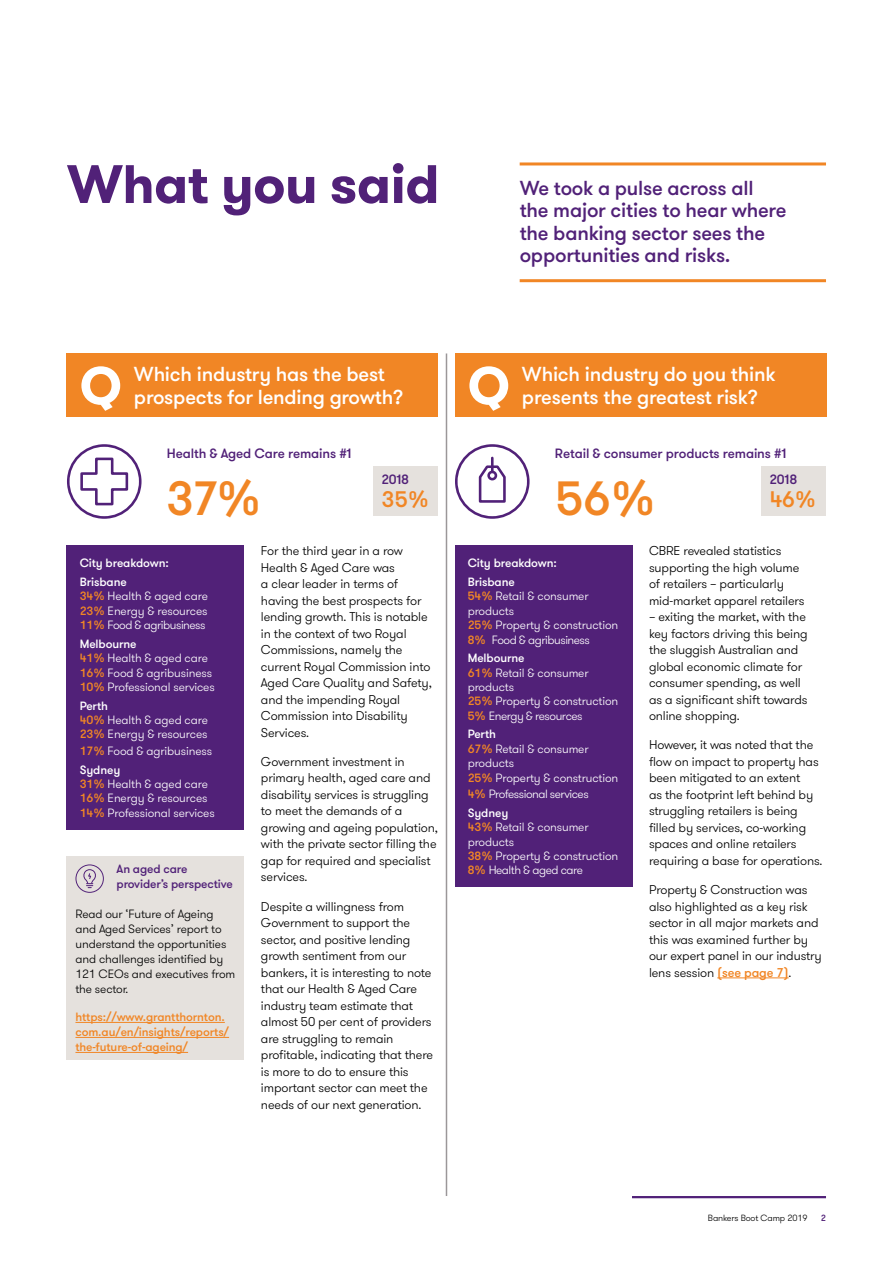
<style>
.page{position:relative;width:893px;height:1263px;background:#fff}
.page>*{position:absolute;margin:0;border:0;box-sizing:border-box;transform-origin:0 0}
.t1{font:700 54px "GT Walsheim Pro";letter-spacing:-.01em;color:#512178}
.t2{font:700 52.35px "GT Walsheim Pro";color:#fff}
.t3{font:500 48px "GT Walsheim Pro";color:#f18625}
.t4{font:500 22.5px "GT Walsheim Pro";color:#f18625}
.t5{font:500 20.25px/22.5px "GT Walsheim Pro";letter-spacing:-.01em;color:#fff}
.t6{font:500 20.25px/22.5px "GT Walsheim Pro";letter-spacing:-.01em;color:#512178}
.t7{font:500 13.5px "GT Walsheim Pro";letter-spacing:-.01em;color:#512178}
.t8{font:300 12.75px/16.5px "GT Walsheim Pro";letter-spacing:-.01em;color:#000}
.t9{font:300 12px/14.4px "GT Walsheim Pro";letter-spacing:-.01em;color:#fff}
.t10{font:300 12px/15px "GT Walsheim Pro";letter-spacing:-.01em;color:#000}
.t11{font:500 12px/15px "GT Walsheim Pro";letter-spacing:-.01em;color:#f18625}
.t12{font:500 12px/18.6px "GT Walsheim Pro";letter-spacing:-.01em;color:#fff}
.t13{font:500 12px/15px "GT Walsheim Pro";letter-spacing:-.01em;color:#512178}
.t14{font:300 12px/18.6px "GT Walsheim Pro";letter-spacing:-.04em;color:#fff}
.t15{font:300 9px "GT Walsheim Pro";letter-spacing:-.01em;color:#000}
.t16{font:500 9px "GT Walsheim Pro";color:#512178}
.s1{font-weight:500;color:#f18625}
.s2{font-weight:500}
</style>
<div class="page">
<hr style="left:632px;top:1196px;width:194px;height:2px;background:#512178">
<svg style="left:67px;top:444px;width:75px;height:75px"></svg>
<hr style="left:520px;top:162px;width:306px;height:3px;background:#f18625">
<hr style="left:520px;top:279px;width:306px;height:3px;background:#f18625">
<div style="left:67px;top:353px;width:371px;height:64px;background:#f18625"></div>
<div style="left:67px;top:545px;width:177px;height:284px;background:#512178"></div>
<div style="left:455px;top:353px;width:371px;height:64px;background:#f18625"></div>
<svg style="left:455px;top:444px;width:75px;height:75px"></svg>
<hr style="left:491px;top:458px;width:3px;height:14px;background:#512178">
<hr style="left:446px;top:353px;width:1px;height:843px;background:#9b9799">
<div style="left:67px;top:856px;width:177px;height:204px;background:#e5e1dd"></div>
<hr style="left:75px;top:1022px;width:150px;height:1px;background:#f18625">
<hr style="left:75px;top:1037px;width:154px;height:1px;background:#f18625">
<hr style="left:75px;top:1052px;width:113px;height:1px;background:#f18625">
<svg style="left:75px;top:864px;width:29px;height:29px"></svg>
<hr style="left:717px;top:977px;width:72px;height:1px;background:#f18625">
<div style="left:455px;top:545px;width:177px;height:342px;background:#512178"></div>
<div style="left:761px;top:466px;width:65px;height:49px;background:#e5e1dd"></div>
<div style="left:373px;top:466px;width:65px;height:49px;background:#e5e1dd"></div>
<h1 class="t1" style="left:67px;top:149px;width:374px">What you said</h1>
<h3 class="t6" style="left:520px;top:177px;width:268px">We took a pulse across all the major cities to hear where the banking sector sees the opportunities and risks.</h3>
<h2 class="t2" style="left:80px;top:351px;width:44px">Q</h2>
<h3 class="t5" style="left:134px;top:364px;width:271px">Which industry has the best prospects for lending growth?</h3>
<p class="t7" style="left:167px;top:445px;width:186px">Health &amp; Aged Care remains #1</p>
<h3 class="t3" style="left:167px;top:468px;width:96px">37%</h3>
<p class="t7" style="left:382px;top:471px;width:29px">2018</p>
<h3 class="t4" style="left:382px;top:485px;width:49px">35%</h3>
<p class="t12" style="left:80px;top:554px;width:91px">City breakdown:<br>Brisbane</p>
<p class="t9" style="left:80px;top:589px;width:130px;text-align:justify"><span class="s1">34%</span> Health &amp; aged care <span class="s1">23%</span> Energy &amp; resources <span class="s1">11%</span> Food &amp; agribusiness</p>
<p class="t9" style="left:80px;top:637px;width:137px"><span class="s2">Melbourne<br></span><span class="s1">41%</span> Health &amp; aged care<br><span class="s1">16%</span> Food &amp; agribusiness<br><span class="s1">10%</span> Professional services</p>
<p class="t9" style="left:80px;top:698px;width:130px"><span class="s2">Perth<br></span><span class="s1">40%</span> Health &amp; aged care<br><span class="s1">23%</span> Energy &amp; resources</p>
<p class="t9" style="left:80px;top:742px;width:134px;line-height:18.6px"><span class="s1">17%</span> Food &amp; agribusiness<br><span class="s2">Sydney</span></p>
<p class="t9" style="left:80px;top:777px;width:137px"><span class="s1">31%</span> Health &amp; aged care<br><span class="s1">16%</span> Energy &amp; resources<br><span class="s1">14%</span> Professional services</p>
<p class="t13" style="left:117px;top:862px;width:118px">An aged care provider’s perspective</p>
<p class="t10" style="left:75px;top:907px;width:161px">Read our ‘Future of Ageing and Aged Services’ report to understand the opportunities and challenges identified by<br>121 CEOs and executives from the sector.</p>
<p class="t11" style="left:75px;top:1010px;width:155px">https://www.grantthornton. com.au/en/insights/reports/ the-future-of-ageing/</p>
<p class="t8" style="left:261px;top:543px;width:172px">For the third year in a row<br>Health &amp; Aged Care was<br>a clear leader in terms of having the best prospects for lending growth. This is notable in the context of two Royal<br>Commissions, namely the current Royal Commission into<br>Aged Care Quality and Safety, and the impending Royal<br>Commission into Disability<br>Services.</p>
<p class="t8" style="left:261px;top:753px;width:178px">Government investment in primary health, aged care and disability services is struggling to meet the demands of a growing and ageing population, with the private sector filling the gap for required and specialist services.</p>
<p class="t8" style="left:261px;top:898px;width:174px">Despite a willingness from<br>Government to support the sector, and positive lending growth sentiment from our bankers, it is interesting to note that our Health &amp; Aged Care industry team estimate that almost 50 per cent of providers are struggling to remain profitable, indicating that there is more to do to ensure this important sector can meet the needs of our next generation.</p>
<h2 class="t2" style="left:468px;top:351px;width:44px">Q</h2>
<h3 class="t5" style="left:522px;top:364px;width:255px">Which industry do you think presents the greatest risk?</h3>
<p class="t7" style="left:555px;top:445px;width:233px">Retail &amp; consumer products remains #1</p>
<h3 class="t3" style="left:555px;top:468px;width:103px">56%</h3>
<p class="t8" style="left:649px;top:543px;width:157px">CBRE revealed statistics supporting the high volume of retailers – particularly mid-market apparel retailers</p>
<p class="t8" style="left:649px;top:609px;width:160px">– exiting the market, with the key factors driving this being the sluggish Australian and global economic climate for consumer spending, as well as a significant shift towards online shopping.</p>
<p class="t8" style="left:649px;top:737px;width:175px">However, it was noted that the flow on impact to property has been mitigated to an extent<br>as the footprint left behind by struggling retailers is being filled by services, co-working spaces and online retailers requiring a base for operations.</p>
<p class="t8" style="left:649px;top:882px;width:174px">Property &amp; Construction was also highlighted as a key risk sector in all major markets and this was examined further by our expert panel in our industry lens session <span class="s1">(see page 7)</span>.</p>
<p class="t7" style="left:770px;top:471px;width:29px">2018</p>
<h3 class="t4" style="left:770px;top:485px;width:48px">46%</h3>
<p class="t12" style="left:468px;top:554px;width:91px">City breakdown:<br>Brisbane</p>
<p class="t9" style="left:468px;top:589px;width:152px"><span class="s1">54%</span> Retail &amp; consumer products<br><span class="s1">25%</span> Property &amp; construction<br><span class="s1">8%</span> Food &amp; agribusiness</p>
<p class="t9" style="left:468px;top:651px;width:152px"><span class="s2">Melbourne<br></span><span class="s1">61%</span> Retail &amp; consumer products<br><span class="s1">25%</span> Property &amp; construction<br><span class="s1">5%</span> Energy &amp; resources</p>
<p class="t9" style="left:468px;top:727px;width:152px"><span class="s2">Perth<br></span><span class="s1">67%</span> Retail &amp; consumer products<br><span class="s1">25%</span> Property &amp; construction</p>
<p class="t14" style="left:468px;top:785px;width:122px"><span class="s1">4%</span> Professional services<br><span class="s2">Sydney</span></p>
<p class="t9" style="left:468px;top:820px;width:152px"><span class="s1">43%</span> Retail &amp; consumer products<br><span class="s1">38%</span> Property &amp; construction<br><span class="s1">8%</span> Health &amp; aged care</p>
<p class="t15" style="left:708px;top:1212px;width:101px">Bankers Boot Camp 2019</p>
<p class="t16" style="left:821px;top:1212px;width:7px">2</p>
</div>
